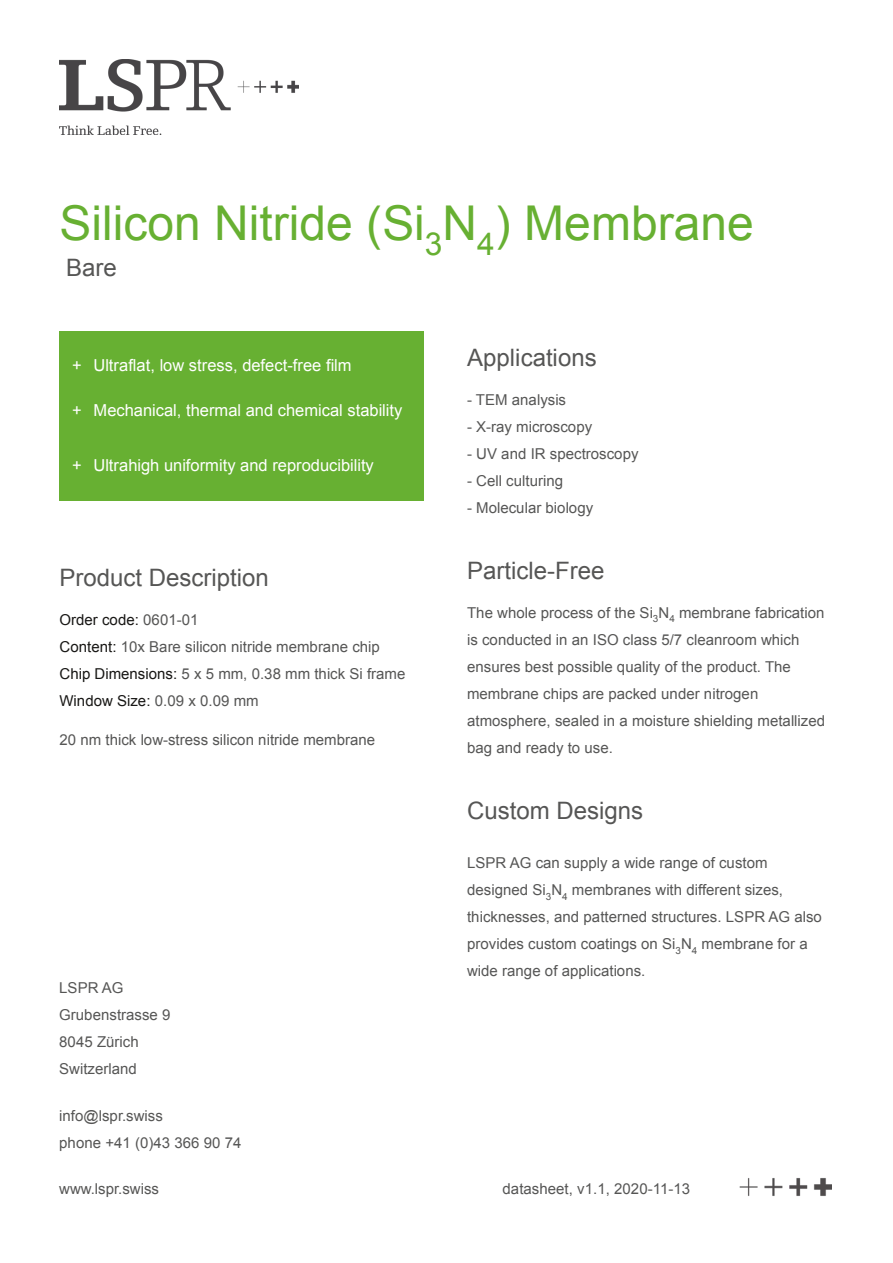
<style>
.page{position:relative;width:893px;height:1263px;background:#fff}
.page>*{position:absolute;margin:0;border:0;box-sizing:border-box;transform-origin:0 0}
.t1{font:48px "Arial";color:#67b032}
.t2{font:24px "Arial";color:#565655}
.t3{font:16.5px "Arial";color:#fff}
.t4{font:15px/27px "Arial";letter-spacing:.005em;color:#565655}
.s1{color:#181715}
</style>
<div class="page">
<img style="left:59px;top:59px;width:239px;height:75px">
<div style="left:60px;top:332px;width:364px;height:169px;background:#67b032"></div>
<img style="left:739px;top:1178px;width:93px;height:18px">
<h1 class="t1" style="left:60px;top:197px;width:696px">Silicon Nitride (Si<sub>3</sub>N<sub>4</sub>) Membrane</h1>
<h2 class="t2" style="left:66px;top:255px;width:52px">Bare</h2>
<p class="t3" style="left:72px;top:356px;width:281px">+ Ultraflat, low stress, defect-free film</p>
<p class="t3" style="left:72px;top:401px;width:332px">+ Mechanical, thermal and chemical stability</p>
<p class="t3" style="left:72px;top:456px;width:303px">+ Ultrahigh uniformity and reproducibility</p>
<h2 class="t2" style="left:60px;top:564px;width:211px">Product Description</h2>
<p class="t4" style="left:60px;top:606px;width:347px"><span class="s1">Order code:</span> 0601-01<br><span class="s1">Content:</span> 10x Bare silicon nitride membrane chip <span class="s1">Chip Dimensions:</span> 5 x 5 mm, 0.38 mm thick Si frame <span class="s1">Window Size:</span> 0.09 x 0.09 mm</p>
<p class="t4" style="left:60px;top:726px;width:317px">20 nm thick low-stress silicon nitride membrane</p>
<h2 class="t2" style="left:467px;top:344px;width:131px">Applications</h2>
<p class="t4" style="left:467px;top:386px;width:100px">- TEM analysis</p>
<p class="t4" style="left:467px;top:413px;width:127px">- X-ray microscopy</p>
<p class="t4" style="left:467px;top:440px;width:173px">- UV and IR spectroscopy</p>
<p class="t4" style="left:467px;top:467px;width:97px">- Cell culturing</p>
<p class="t4" style="left:467px;top:494px;width:128px">- Molecular biology</p>
<h2 class="t2" style="left:467px;top:557px;width:139px">Particle-Free</h2>
<p class="t4" style="left:467px;top:599px;width:359px">The whole process of the Si<sub>3</sub>N<sub>4</sub> membrane fabrication is conducted in an ISO class 5/7 cleanroom which ensures best possible quality of the product. The membrane chips are packed under nitrogen atmosphere, sealed in a moisture shielding metallized bag and ready to use.</p>
<h2 class="t2" style="left:467px;top:797px;width:178px">Custom Designs</h2>
<p class="t4" style="left:467px;top:850px;width:356px">LSPR AG can supply a wide range of custom designed Si<sub>3</sub>N<sub>4</sub> membranes with different sizes, thicknesses, and patterned structures. LSPR AG also provides custom coatings on Si<sub>3</sub>N<sub>4</sub> membrane for a wide range of applications.</p>
<p class="t4" style="left:59px;top:974px;width:113px">LSPR AG<br>Grubenstrasse 9<br>8045 Zürich<br>Switzerland</p>
<p class="t4" style="left:59px;top:1102px;width:184px">info@lspr.swiss<br>phone +41 (0)43 366 90 74</p>
<p class="t4" style="left:59px;top:1175px;width:101px">www.lspr.swiss</p>
<p class="t4" style="left:502px;top:1175px;width:189px">datasheet, v1.1, 2020-11-13</p>
</div>
